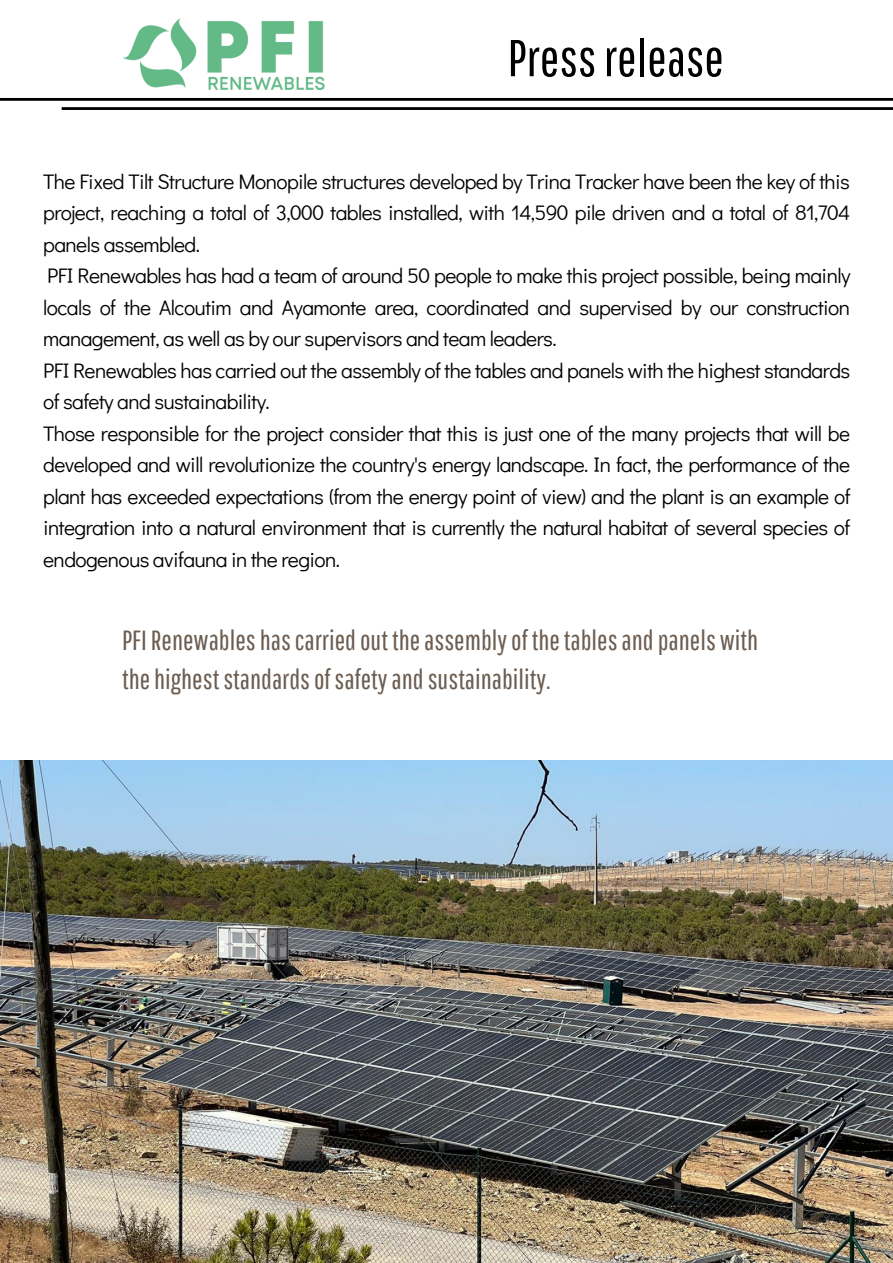
<style>
.page{position:relative;width:893px;height:1263px;background:#fff}
.page>*{position:absolute;margin:0;border:0;box-sizing:border-box;transform-origin:0 0}
.t1{font:51.75px "Pathway Gothic One";color:#000}
.t2{font:27.75px/38.8px "Pathway Gothic One";color:#6c5d51}
.t3{font:21px/31.5px "Didact Gothic";letter-spacing:-.03em;color:#000}
</style>
<div class="page">
<img style="left:123px;top:18px;width:201px;height:71px">
<hr style="left:0;top:98px;width:893px;height:3px;background:#000">
<hr style="left:62px;top:107px;width:831px;height:3px;background:#000">
<img style="left:0;top:761px;width:893px;height:502px">
<h1 class="t1" style="left:507px;top:27px;width:218px">Pressrelease</h1>
<p class="t3" style="left:43px;top:165px;width:808px">The Fixed Tilt Structure Monopile structures developed by Trina Tracker have been the key of this project, reaching a total of 3,000 tables installed, with 14,590 pile driven and a total of 81,704 panels assembled.<br>PFI Renewables has had a team of around 50 people to make this project possible, being mainly locals of the Alcoutim and Ayamonte area, coordinated and supervised by our construction management, as well as by our supervisors and team leaders.<br>PFI Renewables has carried out the assembly of the tables and panels with the highest standards of safety and sustainability.<br>Those responsible for the project consider that this is just one of the many projects that will be developed and will revolutionize the country's energy landscape. In fact, the performance of the plant has exceeded expectations (from the energy point of view) and the plant is an example of integration into a natural environment that is currently the natural habitat of several species of endogenous avifauna in the region.</p>
<h2 class="t2" style="left:122px;top:620px;width:638px">PFIRenewableshascarriedout theassemblyof thetablesandpanels with thehigheststandardsofsafetyandsustainability.</h2>
</div>
